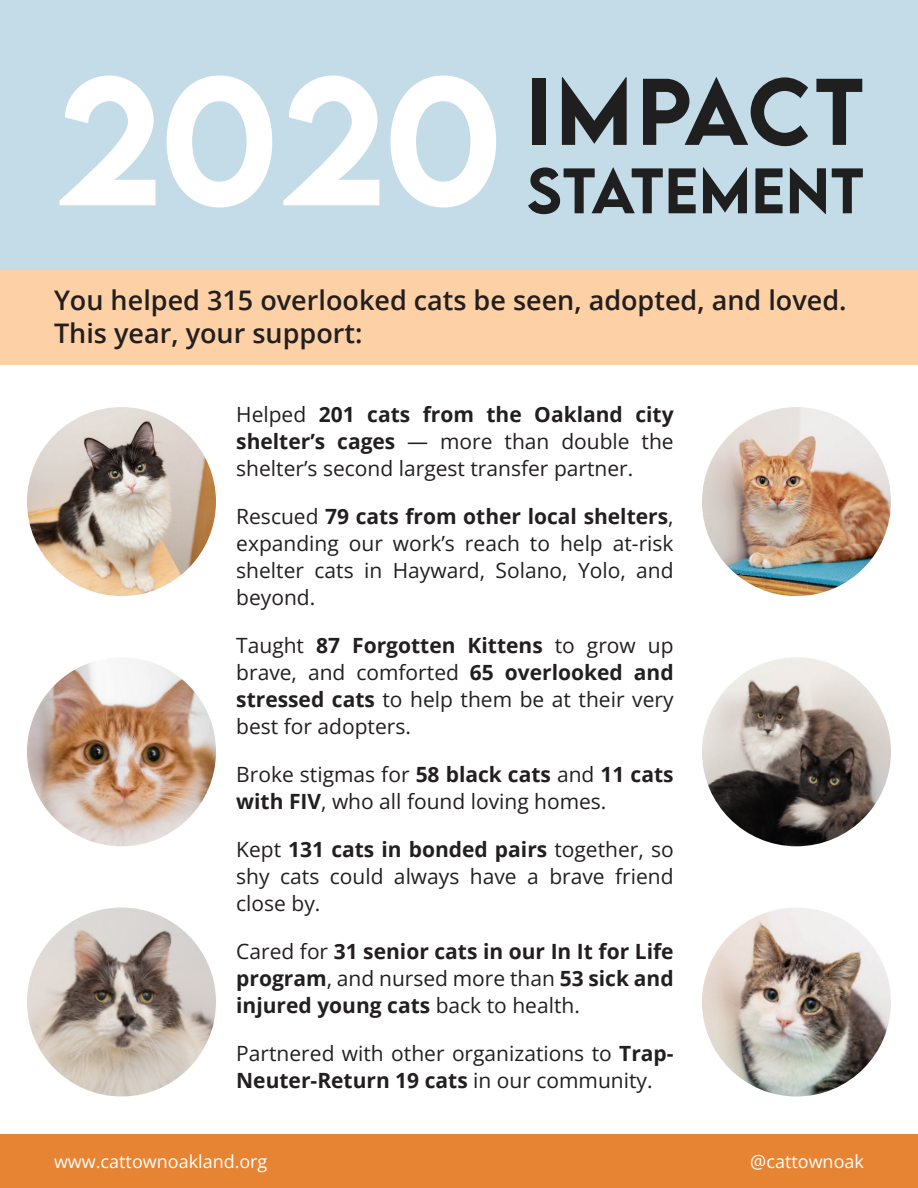
<style>
.page{position:relative;width:918px;height:1188px;background:#fff}
.page>*{position:absolute;margin:0;border:0;box-sizing:border-box;transform-origin:0 0}
.t1{font:500 162px "LEMONMILK";color:#fff}
.t2{font:500 84px "LEMONMILK";letter-spacing:.06em;color:#1f1f1f}
.t3{font:500 57px "LEMONMILK";letter-spacing:.01em;color:#1f1f1f}
.t4{font:600 27px/33px "Open Sans";color:#231f20}
.t5{font:21px/27px "Open Sans";color:#231f20;text-align:justify}
.t6{font:700 21px/27px "Open Sans";color:#231f20;text-align:justify}
.t7{font:18px "Open Sans";color:#fff}
.s1{font-weight:700}
.s2{font-weight:400}
</style>
<div class="page">
<div style="left:0;top:0;width:918px;height:270px;background:#c3dce8"></div>
<div style="left:0;top:270px;width:918px;height:94px;background:#fdd1a5"></div>
<div style="left:0;top:1134px;width:918px;height:54px;background:#e78434"></div>
<img style="left:27px;top:407px;width:189px;height:189px;border-radius:94px">
<img style="left:702px;top:407px;width:189px;height:189px;border-radius:94px">
<img style="left:702px;top:657px;width:189px;height:189px;border-radius:94px">
<img style="left:702px;top:908px;width:189px;height:188px;border-radius:94px">
<img style="left:27px;top:908px;width:189px;height:188px;border-radius:94px">
<img style="left:27px;top:657px;width:189px;height:189px;border-radius:94px">
<p class="t1" style="left:54px;top:35px;width:449px">2020</p>
<p class="t2" style="left:526px;top:56px;width:339px">IMPACT</p>
<p class="t3" style="left:526px;top:153px;width:339px">STATEMENT</p>
<p class="t4" style="left:54px;top:283px;width:794px">You helped 315 overlooked cats be seen, adopted, and loved.<br>This year, your support:</p>
<p class="t5" style="left:236px;top:400px;width:439px">Helped <span class="s1">201 cats from the Oakland city shelter’s cages</span> — more than double the shelter’s second largest transfer partner.</p>
<p class="t5" style="left:236px;top:502px;width:439px">Rescued <span class="s1">79 cats from other local shelters</span>, expanding our work’s reach to help at-risk shelter cats in Hayward, Solano, Yolo, and beyond.</p>
<p class="t5" style="left:236px;top:631px;width:439px">Taught <span class="s1">87 Forgotten Kittens</span> to grow up brave, and comforted <span class="s1">65 overlooked and stressed cats</span> to help them be at their very best for adopters.</p>
<p class="t5" style="left:236px;top:760px;width:439px">Broke stigmas for <span class="s1">58 black cats</span> and <span class="s1">11 cats with FIV</span>, who all found loving homes.</p>
<p class="t5" style="left:236px;top:835px;width:439px">Kept <span class="s1">131 cats in bonded pairs</span> together, so shy cats could always have a brave friend close by.</p>
<p class="t6" style="left:236px;top:937px;width:439px"><span class="s2">Cared for</span> 31 senior cats in our In It for Life program<span class="s2">, and nursed more than</span> 53 sick and injured young cats <span class="s2">back to health.</span></p>
<p class="t5" style="left:236px;top:1039px;width:439px">Partnered with other organizations to <span class="s1">Trap-<br>Neuter-Return 19 cats</span> in our community.</p>
<p class="t7" style="left:54px;top:1149px;width:215px">www.cattownoakland.org</p>
<p class="t7" style="left:750px;top:1149px;width:115px">@cattownoak</p>
</div>
